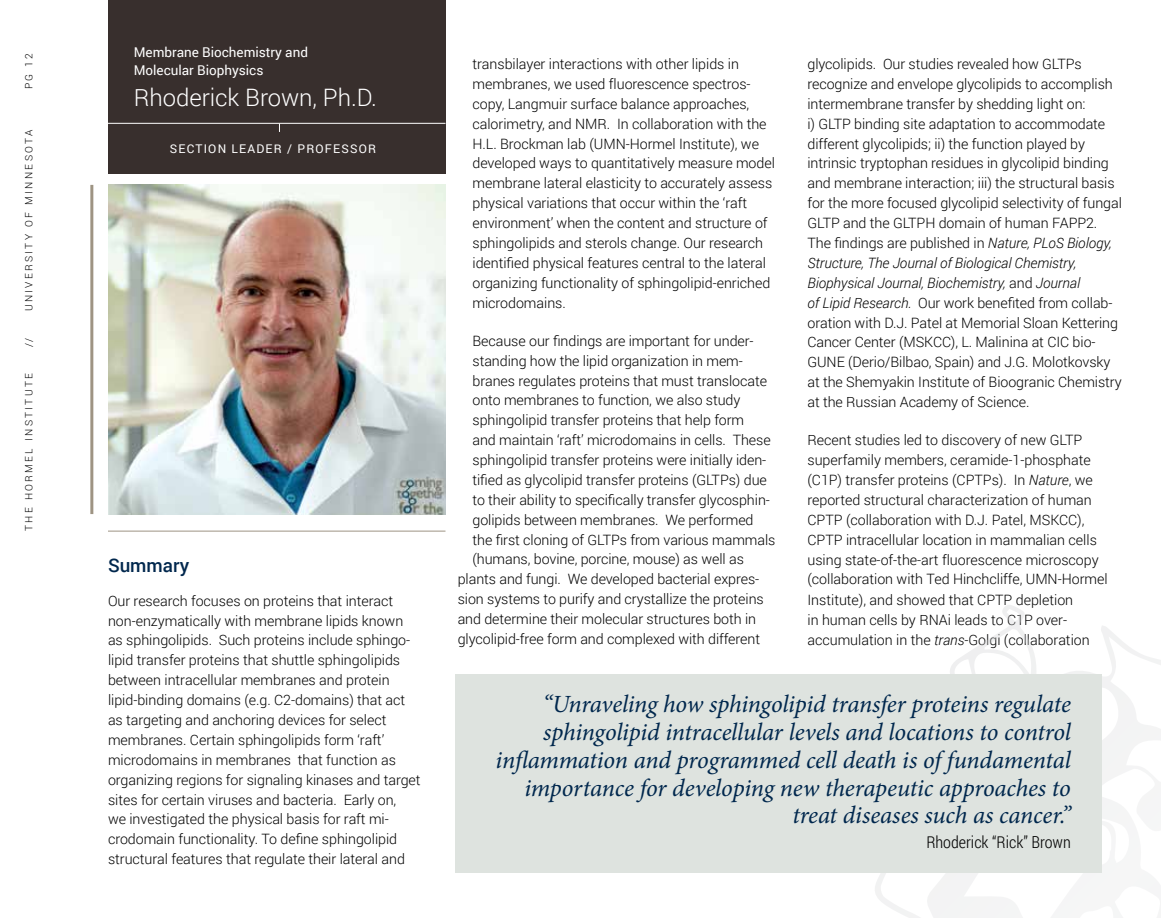
<style>
.page{position:relative;width:1161px;height:918px;background:#fff}
.page>*{position:absolute;margin:0;border:0;box-sizing:border-box;transform-origin:0 0}
.t1{font:italic 24.75px/27.8px "Minion Pro";letter-spacing:-.01em;color:#00274d;text-align:right}
.t2{font:300 24px "Roboto";color:#fff}
.t3{font:500 18.75px "Roboto";color:#00274d}
.t4{font:300 16.5px "Roboto Condensed";color:#000}
.t5{font:300 14.25px/20px "Roboto";letter-spacing:-.005em;color:#000}
.t6{font:13.5px/18px "Roboto";color:#fff}
.t7{font:12px "Roboto";letter-spacing:.1em;color:#fff}
.t8{font:300 10.2px "Roboto";letter-spacing:.23em;color:#000}
.s1{font-style:italic}
</style>
<div class="page">
<div style="left:108px;top:0;width:338px;height:173px;background:#382f2d"></div>
<hr style="left:108px;top:123px;width:338px;height:1px;background:#fff">
<img style="left:108px;top:185px;width:338px;height:329px">
<hr style="left:108px;top:531px;width:338px;height:1px;background:#9e9483">
<hr style="left:90px;top:185px;width:3px;height:329px;background:#9e9483">
<svg style="left:875px;top:608px;width:286px;height:310px"></svg>
<div style="left:455px;top:674px;width:647px;height:199px;background:#dee3df"></div>
<p class="t8" style="left:22px;top:89px;width:38px;rotate:-90deg">PG 12</p>
<p class="t8" style="left:22px;top:311px;width:183px;rotate:-90deg">UNIVERSITY OF MINNESOTA</p>
<p class="t8" style="left:22px;top:347px;width:11px;rotate:-90deg">//</p>
<p class="t8" style="left:22px;top:531px;width:159px;rotate:-90deg">THE HORMEL INSTITUTE</p>
<p class="t6" style="left:134px;top:43px;width:176px">Membrane Biochemistry and<br>Molecular Biophysics</p>
<h2 class="t2" style="left:134px;top:81px;width:245px">Rhoderick Brown, Ph.D.</h2>
<p class="t7" style="left:170px;top:140px;width:208px">SECTION LEADER / PROFESSOR</p>
<h3 class="t3" style="left:108px;top:553px;width:83px">Summary</h3>
<p class="t5" style="left:108px;top:590px;width:314px">Our research focuses on proteins that interact non-enzymatically with membrane lipids known as sphingolipids. Such proteins include sphingo&shy;lipid transfer proteins that shuttle sphingolipids between intracellular membranes and protein lipid-binding domains (e.g. C2-domains) that act as targeting and anchoring devices for select membranes. Certain sphingolipids form ‘raft’ microdomains in membranes that function as organizing regions for signaling kinases and target sites for certain viruses and bacteria. Early on,<br>we investigated the physical basis for raft mi&shy;crodomain functionality. To define sphingolipid structural features that regulate their lateral and</p>
<p class="t5" style="left:473px;top:53px;width:304px">transbilayer interactions with other lipids in membranes, we used fluorescence spectros&shy;copy, Langmuir surface balance approaches, calorimetry, and NMR. In collaboration with the H.L. Brockman lab (UMN-Hormel Institute), we developed ways to quantitatively measure model membrane lateral elasticity to accurately assess physical variations that occur within the ‘raft environment’ when the content and structure of sphingolipids and sterols change. Our research identified physical features central to the lateral organizing functionality of sphingolipid-enriched microdomains.</p>
<p class="t5" style="left:473px;top:330px;width:283px">Because our findings are important for under-</p>
<p class="t5" style="left:473px;top:350px;width:272px">standing how the lipid organization in mem-</p>
<p class="t5" style="left:473px;top:370px;width:296px">branes regulates proteins that must translocate</p>
<p class="t5" style="left:473px;top:390px;width:269px">onto membranes to function, we also study</p>
<p class="t5" style="left:473px;top:410px;width:273px">sphingolipid transfer proteins that help form</p>
<p class="t5" style="left:473px;top:430px;width:300px">and maintain ‘raft’ microdomains in cells. These</p>
<p class="t5" style="left:473px;top:450px;width:295px">sphingolipid transfer proteins were initially iden-</p>
<p class="t5" style="left:473px;top:469px;width:296px">tified as glycolipid transfer proteins (GLTPs) due</p>
<p class="t5" style="left:473px;top:489px;width:299px">to their ability to specifically transfer glycosphin-</p>
<p class="t5" style="left:473px;top:509px;width:283px">golipids between membranes. We performed</p>
<p class="t5" style="left:473px;top:529px;width:304px">the first cloning of GLTPs from various mammals</p>
<p class="t5" style="left:473px;top:549px;width:273px">(humans, bovine, porcine, mouse) as well as</p>
<p class="t5" style="left:458px;top:569px;width:303px">plants and fungi. We developed bacterial expres-</p>
<p class="t5" style="left:458px;top:589px;width:308px">sion systems to purify and crystallize the proteins</p>
<p class="t5" style="left:458px;top:609px;width:300px">and determine their molecular structures both in</p>
<p class="t5" style="left:458px;top:628px;width:304px">glycolipid-free form and complexed with different</p>
<p class="t5" style="left:807px;top:54px;width:316px">glycolipids. Our studies revealed how GLTPs recognize and envelope glycolipids to accomplish intermembrane transfer by shedding light on:<br>i) GLTP binding site adaptation to accommodate different glycolipids; ii) the function played by intrinsic tryptophan residues in glycolipid binding and membrane interaction; iii) the structural basis for the more focused glycolipid selectivity of fungal GLTP and the GLTPH domain of human FAPP2.<br>The findings are published in <span class="s1">Nature, PLoS Biology, Structure, The Journal of Biological Chemistry, Biophysical Journal, Biochemistry,</span> and <span class="s1">Journal<br>of Lipid Research.</span> Our work benefited from collab&shy;oration with D.J. Patel at Memorial Sloan Kettering Cancer Center (MSKCC), L. Malinina at CIC bio-GUNE (Derio/Bilbao, Spain) and J.G. Molotkovsky at the Shemyakin Institute of Bioogranic Chemistry at the Russian Academy of Science.</p>
<p class="t5" style="left:807px;top:430px;width:302px">Recent studies led to discovery of new GLTP superfamily members, ceramide-1-phosphate (C1P) transfer proteins (CPTPs). In <span class="s1">Nature</span>, we reported structural characterization of human CPTP (collaboration with D.J. Patel, MSKCC), CPTP intracellular location in mammalian cells using state-of-the-art fluorescence microscopy (collaboration with Ted Hinchcliffe, UMN-Hormel Institute), and showed that CPTP depletion<br>in human cells by RNAi leads to C1P over&shy;accumulation in the <span class="s1">trans</span>-Golgi (collaboration</p>
<p class="t1" style="left:496px;top:691px;width:577px">“Unraveling how sphingolipid transfer proteins regulate sphingolipid intracellular levels and locations to control inflammation and programmed cell death is of fundamental importance for developing new therapeutic approaches to treat diseases such as cancer.”</p>
<p class="t4" style="left:926px;top:830px;width:146px">Rhoderick “Rick” Brown</p>
</div>
